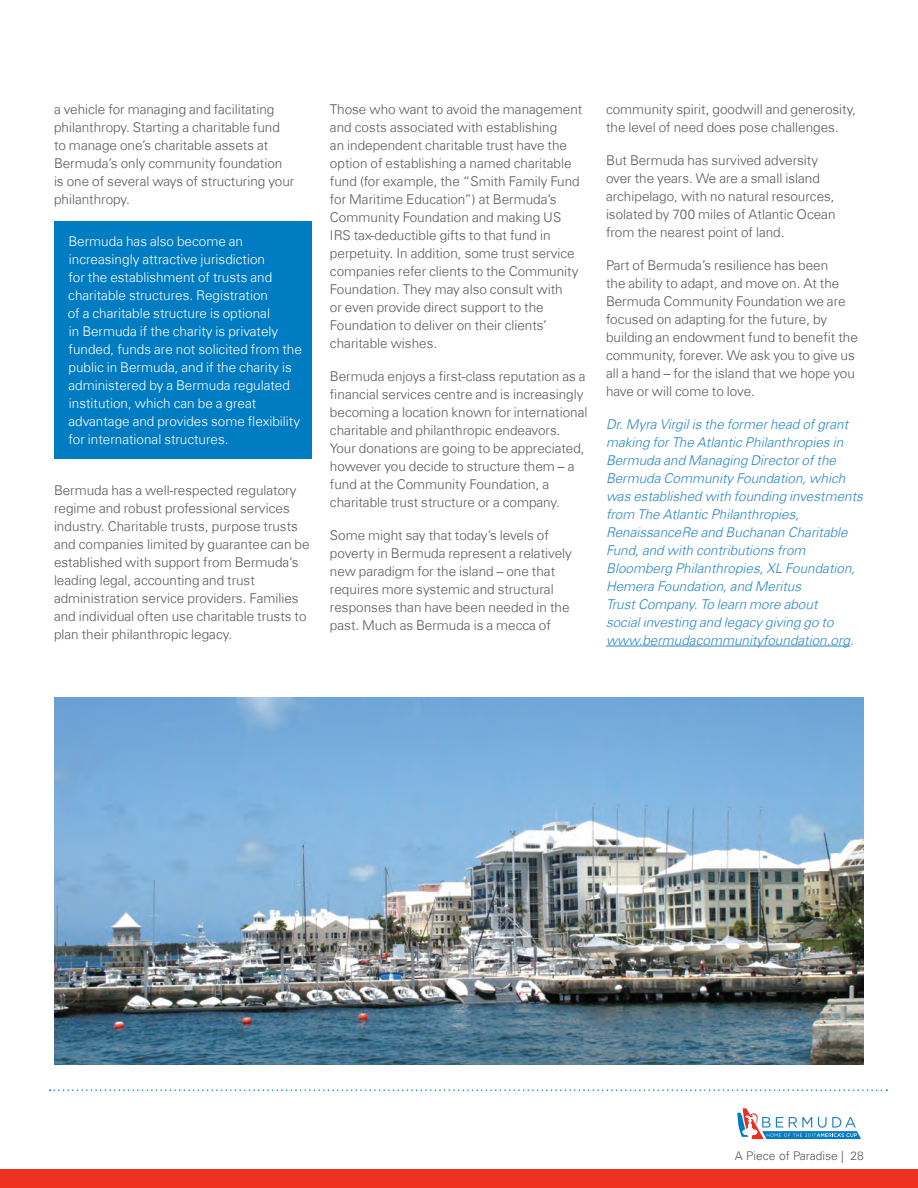
<style>
.page{position:relative;width:918px;height:1188px;background:#fff}
.page>*{position:absolute;margin:0;border:0;box-sizing:border-box;transform-origin:0 0}
.Bodycopy_9_5pt{font:300 13.5px/18px "Universfor KPMG";color:#57585a}
.Bodycopy_9_5pt-2{font:italic 300 13.5px/18px "Universfor KPMG";color:#2585c6}
.Bodycopy_9_5pt-3{font:300 13.5px/18px "Universfor KPMG";color:#fff}
.Folio_Left{font:300 12px "Univers LT Std";color:#57585a}
</style>
<div class="page">
<svg style="left:737px;top:1108px;width:124px;height:31px"></svg>
<hr style="left:606px;top:646px;width:244px;height:1px;background:#2585c6">
<div style="left:54px;top:221px;width:258px;height:238px;background:#007cc2"></div>
<svg style="left:50px;top:1089px;width:837px;height:2px"></svg>
<img style="left:54px;top:698px;width:810px;height:367px">
<div style="left:0;top:1170px;width:918px;height:18px;background:#ef3122"></div>
<p class="Bodycopy_9_5pt" style="left:54px;top:100px;width:242px">a vehicle for managing and facilitating philanthropy. Starting a charitable fund to manage one’s charitable assets at Bermuda’s only community foundation is one of several ways of structuring your philanthropy.</p>
<p class="Bodycopy_9_5pt-3" style="left:68px;top:232px;width:236px">Bermuda has also become an increasingly attractive jurisdiction<br>for the establishment of trusts and charitable structures. Registration<br>of a charitable structure is optional<br>in Bermuda if the charity is privately funded, funds are not solicited from the public in Bermuda, and if the charity is administered by a Bermuda regulated institution, which can be a great advantage and provides some flexibility for international structures.</p>
<p class="Bodycopy_9_5pt" style="left:54px;top:481px;width:257px">Bermuda has a well-respected regulatory regime and robust professional services industry. Charitable trusts, purpose trusts and companies limited by guarantee can be established with support from Bermuda’s leading legal, accounting and trust administration service providers. Families and individual often use charitable trusts to plan their philanthropic legacy.</p>
<p class="Bodycopy_9_5pt" style="left:330px;top:100px;width:254px">Those who want to avoid the management and costs associated with establishing<br>an independent charitable trust have the option of establishing a named charitable fund (for example, the “Smith Family Fund for Maritime Education”) at Bermuda’s Community Foundation and making US IRS tax-deductible gifts to that fund in perpetuity. In addition, some trust service companies refer clients to the Community Foundation. They may also consult with<br>or even provide direct support to the Foundation to deliver on their clients’ charitable wishes.</p>
<p class="Bodycopy_9_5pt" style="left:330px;top:367px;width:259px">Bermuda enjoys a first-class reputation as a financial services centre and is increasingly becoming a location known for international charitable and philanthropic endeavors.<br>Your donations are going to be appreciated, however you decide to structure them – a fund at the Community Foundation, a charitable trust structure or a company.</p>
<p class="Bodycopy_9_5pt" style="left:330px;top:526px;width:243px">Some might say that today’s levels of poverty in Bermuda represent a relatively new paradigm for the island – one that requires more systemic and structural responses than have been needed in the past. Much as Bermuda is a mecca of</p>
<p class="Bodycopy_9_5pt" style="left:606px;top:100px;width:252px">community spirit, goodwill and generosity, the level of need does pose challenges.</p>
<p class="Bodycopy_9_5pt" style="left:606px;top:151px;width:231px">But Bermuda has survived adversity over the years. We are a small island archipelago, with no natural resources, isolated by 700 miles of Atlantic Ocean from the nearest point of land.</p>
<p class="Bodycopy_9_5pt" style="left:606px;top:256px;width:253px">Part of Bermuda’s resilience has been<br>the ability to adapt, and move on. At the Bermuda Community Foundation we are focused on adapting for the future, by building an endowment fund to benefit the community, forever. We ask you to give us all a hand – for the island that we hope you have or will come to love.</p>
<p class="Bodycopy_9_5pt-2" style="left:606px;top:415px;width:258px">Dr. Myra Virgil is the former head of grant making for The Atlantic Philanthropies in Bermuda and Managing Director of the Bermuda Community Foundation, which was established with founding investments from The Atlantic Philanthropies, RenaissanceRe and Buchanan Charitable Fund, and with contributions from Bloomberg Philanthropies, XL Foundation, Hemera Foundation, and Meritus<br>Trust Company. To learn more about<br>social investing and legacy giving go to www.bermudacommunityfoundation.org.</p>
<p class="Folio_Left" style="left:735px;top:1149px;width:131px">A Piece of Paradise | 28</p>
</div>
